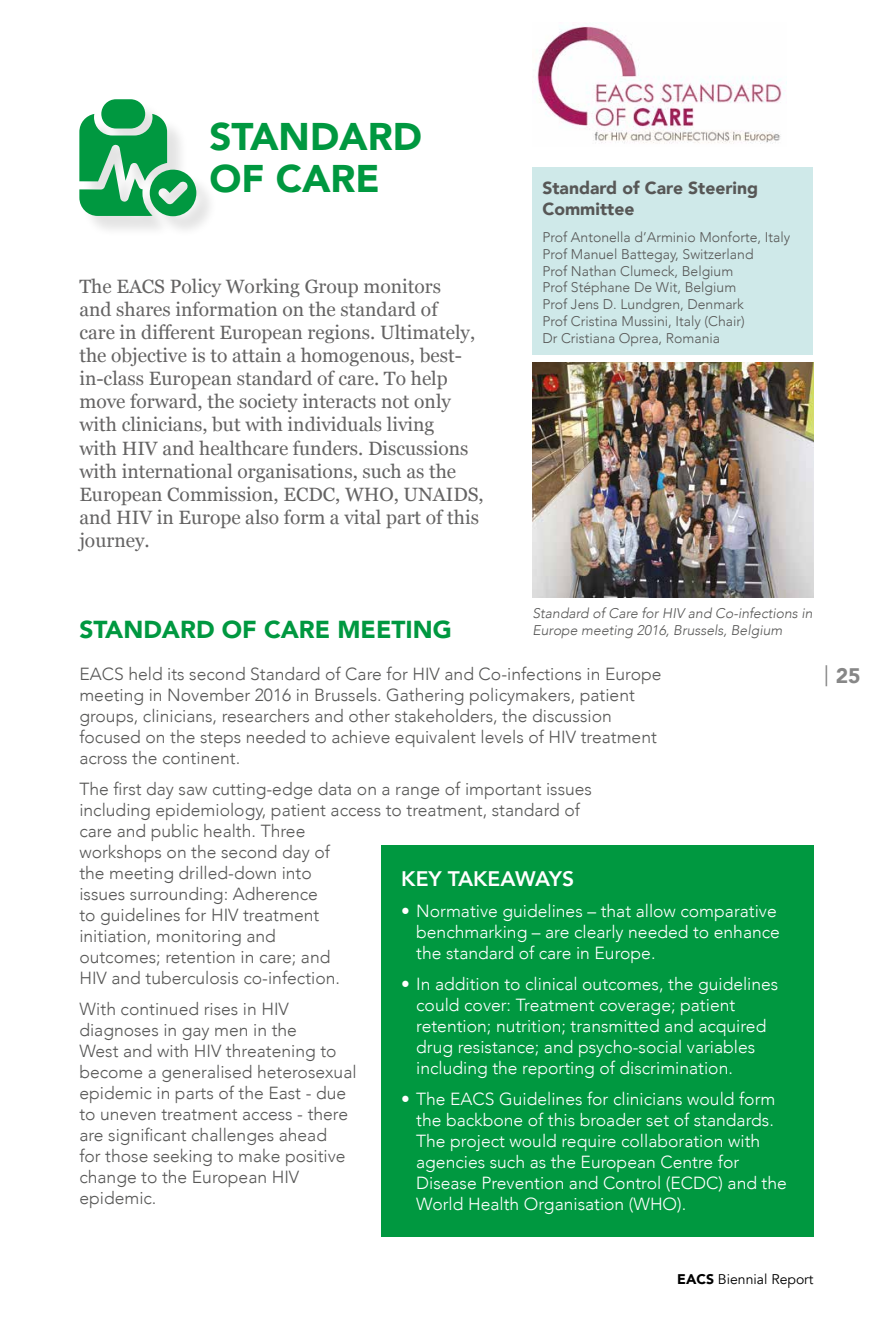
<style>
.page{position:relative;width:893px;height:1340px;background:#fff}
.page>*{position:absolute;margin:0;border:0;box-sizing:border-box;transform-origin:0 0}
.T1{font:900 38.5px/42px "Avenir";color:#009840}
.T2{font:900 24.5px "Avenir";color:#009840}
.T3{font:800 21px "Avenir";color:#fff}
.t1{font:900 21px "Avenir";color:#878787}
.Intro{font:19.25px/23.1px "Georgia";color:#646363}
.Body{font:300 17.5px/21px "Avenir";color:#575756}
.t2{font:300 17.5px/21px "Avenir";color:#fff}
.Body-2{font:900 17.5px/21px "Avenir";color:#575756}
.Name_list{font:300 14px/16.8px "Avenir";color:#575756}
.Legende{font:italic 300 14px/16.8px "Avenir";color:#575756}
.t3{font:14px "Avenir";color:#000}
.s1{font-weight:400}
.s2{font-weight:900}
</style>
<div class="page">
<div style="left:82px;top:102px;width:136px;height:136px;background:#000;opacity:.11"></div>
<div style="left:101px;top:99px;width:44px;height:29px;background:#009840;border-radius:15px"></div>
<svg style="left:79px;top:114px;width:117px;height:102px"></svg>
<img style="left:536px;top:26px;width:250px;height:118px">
<div style="left:532px;top:167px;width:281px;height:187px;background:#cfe9e9"></div>
<img style="left:532px;top:363px;width:282px;height:234px">
<div style="left:381px;top:845px;width:433px;height:391px;background:#009840"></div>
<p class="T1" style="left:209px;top:114px;width:214px">STANDARD<br>OF CARE</p>
<p class="Intro" style="left:79px;top:274px;width:406px">The EACS Policy Working Group monitors<br>and shares information on the standard of<br>care in different European regions. Ultimately, the objective is to attain a homogenous, best&shy;in-class European standard of care. To help move forward, the society interacts not only with clinicians, but with individuals living<br>with HIV and healthcare funders. Discussions with international organisations, such as the European Commission, ECDC, WHO, UNAIDS, and HIV in Europe also form a vital part of this journey.</p>
<p class="Body-2" style="left:542px;top:177px;width:217px">Standard of Care Steering<br>Committee</p>
<p class="Name_list" style="left:542px;top:229px;width:249px">Prof Antonella d’Arminio Monforte, Italy<br>Prof Manuel Battegay, Switzerland</p>
<p class="Name_list" style="left:542px;top:262px;width:192px">Prof Nathan Clumeck, Belgium</p>
<p class="Name_list" style="left:542px;top:279px;width:195px">Prof Stéphane De Wit, Belgium</p>
<p class="Name_list" style="left:542px;top:296px;width:203px">Prof Jens D. Lundgren, Denmark</p>
<p class="Name_list" style="left:542px;top:313px;width:204px">Prof Cristina Mussini, Italy (Chair)</p>
<p class="Name_list" style="left:542px;top:329px;width:179px">Dr Cristiana Oprea, Romania</p>
<p class="Legende" style="left:532px;top:605px;width:282px">Standard of Care for HIV and Co-infections in<br>Europe meeting 2016, Brussels, Belgium</p>
<p class="T2" style="left:79px;top:608px;width:374px">STANDARD OF CARE MEETING</p>
<p class="Body" style="left:79px;top:663px;width:584px">EACS held its second Standard of Care for HIV and Co-infections in Europe meeting in November 2016 in Brussels. Gathering policymakers, patient groups, clinicians, researchers and other stakeholders, the discussion focused on the steps needed to achieve equivalent levels of HIV treatment across the continent.</p>
<p class="Body" style="left:79px;top:778px;width:514px">The first day saw cutting-edge data on a range of important issues including epidemiology, patient access to treatment, standard of care and public health. Three<br>workshops on the second day of<br>the meeting drilled-down into<br>issues surrounding: Adherence<br>to guidelines for HIV treatment<br>initiation, monitoring and<br>outcomes; retention in care; and<br>HIV and tuberculosis co-infection.</p>
<p class="Body" style="left:79px;top:998px;width:279px">With continued rises in HIV diagnoses in gay men in the<br>West and with HIV threatening to become a generalised heterosexual epidemic in parts of the East - due to uneven treatment access - there are significant challenges ahead<br>for those seeking to make positive change to the European HIV epidemic.</p>
<p class="T3" style="left:401px;top:862px;width:174px">KEY TAKEAWAYS</p>
<p class="t2" style="left:416px;top:900px;width:365px;text-indent:-15px">• Normative guidelines – that allow comparative benchmarking – are clearly needed to enhance the standard of care in Europe.</p>
<p class="t2" style="left:416px;top:973px;width:364px;text-indent:-15px">• In addition to clinical outcomes, the guidelines could cover: Treatment coverage; patient retention; nutrition; transmitted and acquired drug resistance; and psycho-social variables including the reporting of discrimination.</p>
<p class="t2" style="left:416px;top:1088px;width:372px;text-indent:-15px">• The EACS Guidelines for clinicians would form the backbone of this broader set of standards.<br>The project would require collaboration with agencies such as the European Centre for Disease Prevention and Control (ECDC) and the World Health Organisation (WHO).</p>
<p class="t1" style="left:824px;top:658px;width:38px"><span class="s1">|</span> 25</p>
<p class="t3" style="left:677px;top:1270px;width:138px"><span class="s2">EACS</span> Biennial Report</p>
</div>
